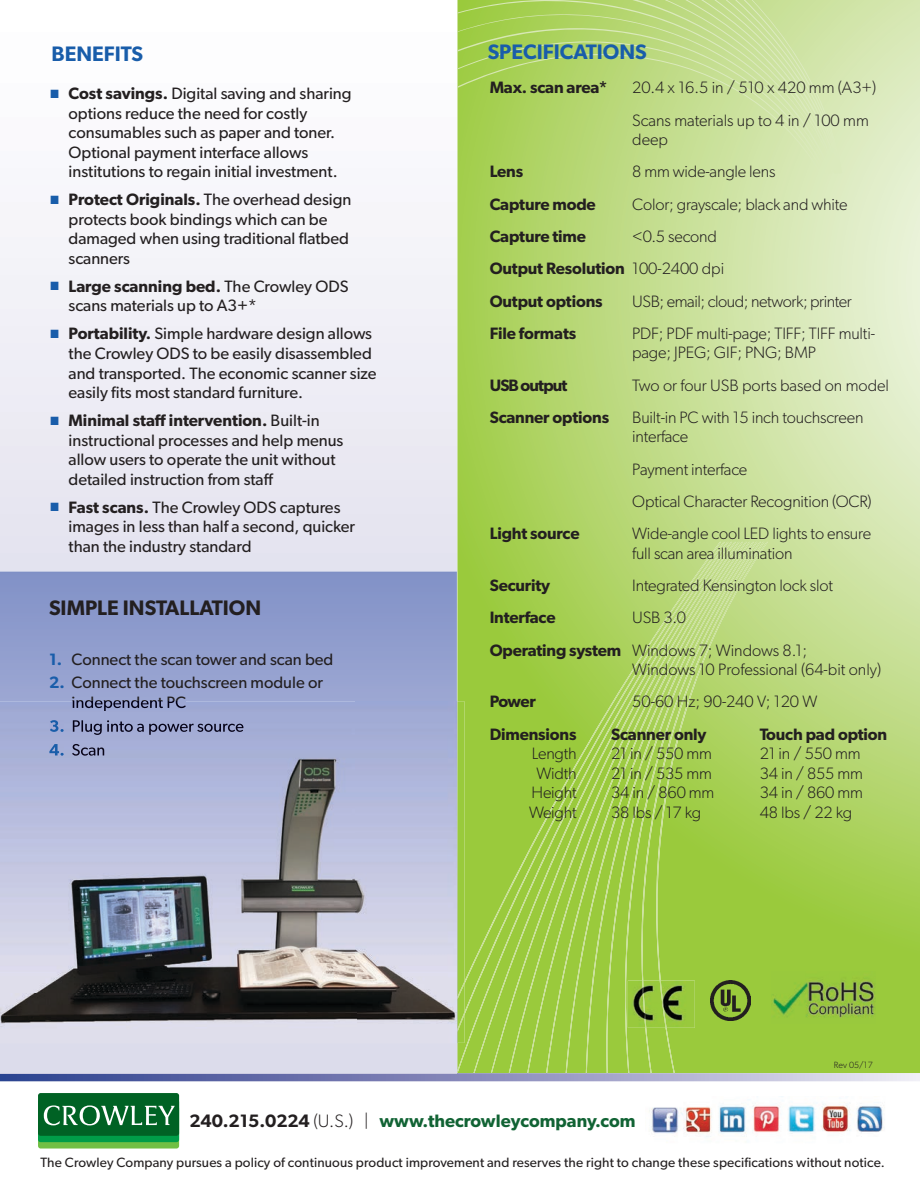
<style>
.page{position:relative;width:920px;height:1186px;background:#fff}
.page>*{position:absolute;margin:0;border:0;box-sizing:border-box;transform-origin:0 0}
.t1{font:600 21px "Gibson";color:#195daa}
.t2{font:600 21px "Gibson";letter-spacing:-.005em;color:#231f20}
.t3{font:600 18px "Gibson";color:#116334}
.t4{font:16.5px/19.5px "Gibson";color:#231f20}
.t5{font:300 16.5px/32.2px "Gibson";letter-spacing:-.01em;color:#231f20}
.t6{font:600 16.5px/32.2px "Gibson";letter-spacing:-.01em;color:#231f20}
.t7{font:13.5px "Gibson";letter-spacing:.01em;color:#231f20}
.t8{font:300 9px "Gibson";color:#231f20}
.s1{color:#195daa}
.s2{font-weight:600}
.s3{font-weight:600;color:#195daa}
.s4{font-weight:300}
.s5{color:#231f20}
.s6{font-weight:300;color:#231f20}
</style>
<div class="page">
<div style="left:0;top:237px;width:457px;height:334px;background:#edecf5"></div>
<svg style="left:38px;top:1105px;width:141px;height:43px"></svg>
<svg style="left:38px;top:1099px;width:141px;height:42px"></svg>
<div style="left:38px;top:1092px;width:141px;height:43px;background:#006224;border-radius:3px"></div>
<svg style="left:44px;top:1105px;width:131px;height:20px"></svg>
<img style="left:649px;top:1096px;width:236px;height:41px">
<svg style="left:457px;top:0;width:463px;height:1072px;background:#c0dc87"></svg>
<svg style="left:457px;top:0;width:175px;height:13px;background:#abd25e"></svg>
<svg style="left:457px;top:13px;width:175px;height:18px;background:#abd25e"></svg>
<svg style="left:457px;top:31px;width:175px;height:142px;background:#aed363"></svg>
<svg style="left:632px;top:0;width:210px;height:173px;background:#cae09b"></svg>
<svg style="left:764px;top:541px;width:4px;height:531px;background:#aad15c"></svg>
<svg style="left:747px;top:541px;width:17px;height:531px;background:#aad15b"></svg>
<div style="left:457px;top:541px;width:34px;height:531px;background:#9aca3c"></div>
<svg style="left:491px;top:541px;width:18px;height:531px;background:#9ccb41"></svg>
<svg style="left:509px;top:541px;width:230px;height:531px;background:#a5cf52"></svg>
<svg style="left:0;top:1072px;width:920px;height:8px;background:#969ac4"></svg>
<img style="left:457px;top:1072px;width:463px;height:1px">
<img style="left:771px;top:971px;width:104px;height:52px">
<img style="left:710px;top:980px;width:40px;height:40px">
<img style="left:628px;top:980px;width:67px;height:47px">
<img style="left:660px;top:980px;width:7px;height:47px">
<img style="left:642px;top:980px;width:4px;height:47px">
<img style="left:0;top:701px;width:464px;height:341px">
<img style="left:457px;top:1011px;width:7px;height:20px">
<img style="left:457px;top:981px;width:7px;height:17px">
<img style="left:72px;top:701px;width:114px;height:9px">
<img style="left:50px;top:720px;width:14px;height:11px">
<img style="left:73px;top:720px;width:170px;height:14px">
<img style="left:49px;top:743px;width:15px;height:12px">
<img style="left:72px;top:743px;width:33px;height:12px">
<p class="t1" style="left:52px;top:41px;width:93px">BENEFITS</p>
<p class="t1" style="left:488px;top:40px;width:161px">SPECIFICATIONS</p>
<p class="t4" style="left:69px;top:84px;width:285px;text-indent:-18px"><span class="s1">■</span> <span class="s2">Cost savings.</span> Digital saving and sharing options reduce the need for costly consumables such as paper and toner.<br>Optional payment interface allows institutions to regain initial investment.</p>
<p class="t4" style="left:69px;top:190px;width:284px;text-indent:-18px"><span class="s1">■</span> <span class="s2">Protect Originals.</span> The overhead design protects book bindings which can be damaged when using traditional flatbed scanners</p>
<p class="t4" style="left:69px;top:276px;width:282px;text-indent:-18px"><span class="s1">■</span> <span class="s2">Large scanning bed.</span> The Crowley ODS scans materials up to A3+*</p>
<p class="t4" style="left:69px;top:324px;width:310px;text-indent:-18px"><span class="s1">■</span> <span class="s2">Portability.</span> Simple hardware design allows the Crowley ODS to be easily disassembled and transported. The economic scanner size easily fits most standard furniture.</p>
<p class="t4" style="left:69px;top:410px;width:276px;text-indent:-18px"><span class="s1">■</span> <span class="s2">Minimal staff intervention.</span> Built-in instructional processes and help menus allow users to operate the unit without detailed instruction from staff</p>
<p class="t4" style="left:69px;top:497px;width:288px;text-indent:-18px"><span class="s1">■</span> <span class="s2">Fast scans.</span> The Crowley ODS captures images in less than half a second, quicker than the industry standard</p>
<p class="t2" style="left:49px;top:595px;width:214px">SIMPLE INSTALLATION</p>
<p class="t4" style="left:49px;top:648px;width:286px"><span class="s3">1.</span> Connect the scan tower and scan bed</p>
<p class="t4" style="left:72px;top:672px;width:253px;text-indent:-23px"><span class="s3">2.</span> Connect the touchscreen module or independent PC</p>
<p class="t6" style="left:490px;top:71px;width:119px">Max. scan area*</p>
<p class="t5" style="left:632px;top:71px;width:246px">20.4 x 16.5 in / 510 x 420 mm (A3+)<br>Scans materials up to 4 in / 100 mm</p>
<p class="t5" style="left:632px;top:123px;width:37px">deep</p>
<p class="t6" style="left:490px;top:155px;width:35px">Lens</p>
<p class="t5" style="left:632px;top:155px;width:145px">8 mm wide-angle lens</p>
<p class="t6" style="left:490px;top:187px;width:108px">Capture mode</p>
<p class="t5" style="left:632px;top:187px;width:217px">Color; grayscale; black and white</p>
<p class="t6" style="left:490px;top:220px;width:98px">Capture time</p>
<p class="t6" style="left:490px;top:220px;width:236px;text-indent:142px"><span class="s4">&lt;0.5 second<br></span>Output Resolution <span class="s4">100-2400 dpi<br></span>Output options</p>
<p class="t5" style="left:632px;top:284px;width:221px">USB; email; cloud; network; printer</p>
<p class="t6" style="left:490px;top:316px;width:88px">File formats</p>
<p class="t5" style="left:632px;top:323px;width:244px;line-height:19.5px">PDF; PDF multi-page; TIFF; TIFF multi&shy;page; JPEG; GIF; PNG; BMP</p>
<p class="t6" style="left:490px;top:368px;width:79px">USB output</p>
<p class="t5" style="left:632px;top:368px;width:258px">Two or four USB ports based on model</p>
<p class="t6" style="left:490px;top:400px;width:121px">Scanner options</p>
<p class="t5" style="left:632px;top:407px;width:233px;line-height:19.5px">Built-in PC with 15 inch touchscreen interface</p>
<p class="t5" style="left:632px;top:452px;width:241px">Payment interface<br>Optical Character Recognition (OCR)</p>
<p class="t6" style="left:490px;top:517px;width:91px">Light source</p>
<p class="t5" style="left:632px;top:523px;width:240px;line-height:19.5px">Wide-angle cool LED lights to ensure full scan area illumination</p>
<p class="t6" style="left:490px;top:568px;width:62px">Security</p>
<p class="t5" style="left:632px;top:569px;width:202px">Integrated Kensington lock slot</p>
<p class="t6" style="left:490px;top:601px;width:67px">Interface</p>
<p class="t5" style="left:490px;top:601px;width:319px;text-indent:142px">USB 3.0<br><span class="s2">Operating system</span> Windows 7; Windows 8.1;</p>
<p class="t5" style="left:632px;top:653px;width:250px">Windows 10 Professional (64-bit only)</p>
<p class="t6" style="left:490px;top:685px;width:48px">Power</p>
<p class="t5" style="left:632px;top:685px;width:187px">50-60 Hz; 90-240 V; 120 W</p>
<p class="t6" style="left:490px;top:717px;width:88px">Dimensions</p>
<p class="t6" style="left:611px;top:717px;width:97px">Scanner only</p>
<p class="t6" style="left:760px;top:717px;width:129px">Touch pad option</p>
<p class="t5" style="left:532px;top:737px;width:46px">Length</p>
<p class="t5" style="left:611px;top:737px;width:102px">21 in / 550 mm</p>
<p class="t5" style="left:760px;top:737px;width:102px">21 in / 550 mm</p>
<p class="t5" style="left:537px;top:756px;width:42px">Width</p>
<p class="t5" style="left:611px;top:756px;width:102px">21 in / 535 mm</p>
<p class="t5" style="left:760px;top:756px;width:105px">34 in / 855 mm</p>
<p class="t5" style="left:532px;top:776px;width:47px">Height</p>
<p class="t5" style="left:611px;top:776px;width:105px">34 in / 860 mm</p>
<p class="t5" style="left:760px;top:776px;width:105px">34 in / 860 mm</p>
<p class="t5" style="left:529px;top:795px;width:49px">Weight</p>
<p class="t5" style="left:611px;top:795px;width:92px">38 lbs / 17 kg</p>
<p class="t5" style="left:760px;top:795px;width:94px">48 lbs / 22 kg</p>
<p class="t8" style="left:834px;top:1059px;width:40px">Rev 05/17</p>
<p class="t3" style="left:190px;top:1109px;width:448px"><span class="s5">240.215.0224</span> <span class="s6">(U.S.) |</span> www.thecrowleycompany.com</p>
<p class="t7" style="left:40px;top:1154px;width:846px">The Crowley Company pursues a policy of continuous product improvement and reserves the right to change these specifications without notice.</p>
</div>
